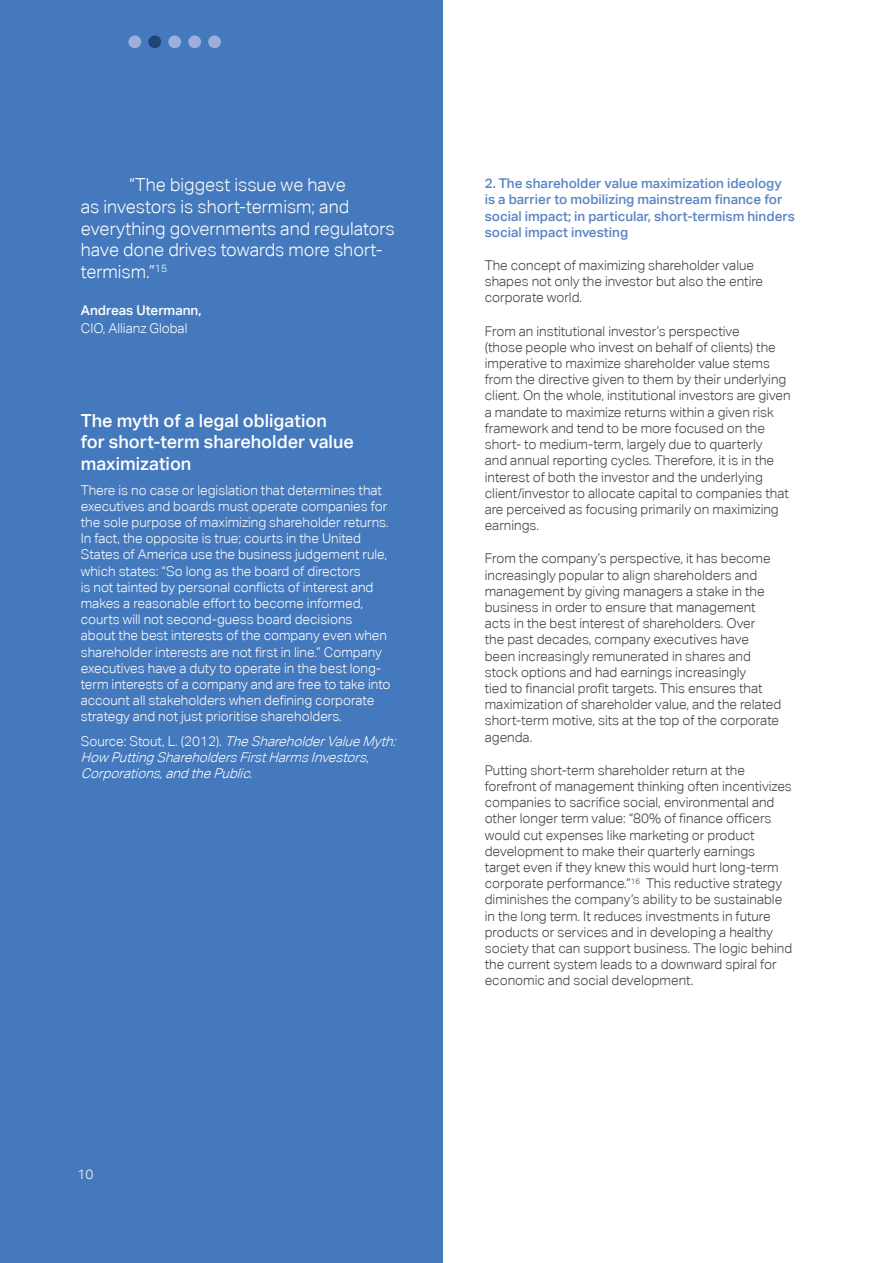
<style>
.page{position:relative;width:893px;height:1263px;background:#fff}
.page>*{position:absolute;margin:0;border:0;box-sizing:border-box;transform-origin:0 0}
.t1{font:300 18px/21.6px "Aktiv Grotesk";color:#fff}
.t2{font:500 18px/21.6px "Aktiv Grotesk";color:#fff}
.t3{font:300 13.5px/16.2px "Aktiv Grotesk";color:#414042}
.t4{font:300 13.5px/16.2px "Aktiv Grotesk";color:#fff}
.t5{font:500 13.5px/16.2px "Aktiv Grotesk";color:#5a85c4}
.t6{font:italic 300 13.5px/16.2px "Aktiv Grotesk";color:#fff}
.t7{font:500 13.5px "Aktiv Grotesk";color:#fff}
.s1{font-style:normal}
</style>
<div class="page">
<div style="left:0;top:0;width:442px;height:1263px;background:#4579bd"></div>
<div style="left:128px;top:35px;width:13px;height:13px;background:#9bafda;border-radius:50%"></div>
<div style="left:148px;top:35px;width:13px;height:13px;background:#1e4574;border-radius:50%"></div>
<div style="left:168px;top:35px;width:13px;height:13px;background:#9bafda;border-radius:50%"></div>
<div style="left:188px;top:35px;width:13px;height:13px;background:#9bafda;border-radius:50%"></div>
<div style="left:208px;top:35px;width:13px;height:13px;background:#9bafda;border-radius:50%"></div>
<p class="t1" style="left:81px;top:174px;width:315px;text-indent:48px">“The biggest issue we have<br>as investors is short-termism; and everything governments and regulators have done drives towards more short&shy;termism.”<sup>15</sup></p>
<p class="t7" style="left:81px;top:302px;width:122px">Andreas Utermann,</p>
<p class="t4" style="left:81px;top:320px;width:108px">CIO, Allianz Global</p>
<p class="t2" style="left:81px;top:409px;width:275px">The myth of a legal obligation for short-term shareholder value maximization</p>
<p class="t4" style="left:81px;top:482px;width:311px">There is no case or legislation that determines that executives and boards must operate companies for the sole purpose of maximizing shareholder returns.<br>In fact, the opposite is true; courts in the United States of America use the business judgement rule, which states: “So long as the board of directors<br>is not tainted by personal conflicts of interest and makes a reasonable effort to become informed, courts will not second-guess board decisions about the best interests of the company even when shareholder interests are not first in line.” Company executives have a duty to operate in the best long&shy;term interests of a company and are free to take into account all stakeholders when defining corporate strategy and not just prioritise shareholders.</p>
<p class="t6" style="left:81px;top:733px;width:320px"><span class="s1">Source: Stout, L. (2012).</span> TheShareholderValueMyth:<br>How Putting Shareholders First Harms Investors<span class="s1">,<br></span>Corporations, and the Public.</p>
<p class="t4" style="left:77px;top:1166px;width:17px">10</p>
<p class="t5" style="left:485px;top:175px;width:312px">2. The shareholder value maximization ideology is a barrier to mobilizing mainstream finance for social impact; in particular, short-termism hinders social impact investing</p>
<p class="t3" style="left:485px;top:257px;width:280px">The concept of maximizing shareholder value shapes not only the investor but also the entire corporate world.</p>
<p class="t3" style="left:485px;top:323px;width:307px">From an institutional investor’s perspective<br>(those people who invest on behalf of clients) the imperative to maximize shareholder value stems from the directive given to them by their underlying client. On the whole, institutional investors are given a mandate to maximize returns within a given risk framework and tend to be more focused on the short- to medium-term, largely due to quarterly<br>and annual reporting cycles. Therefore, it is in the interest of both the investor and the underlying client/investor to allocate capital to companies that are perceived as focusing primarily on maximizing earnings.</p>
<p class="t3" style="left:485px;top:550px;width:298px">From the company’s perspective, it has become increasingly popular to align shareholders and management by giving managers a stake in the business in order to ensure that management acts in the best interest of shareholders. Over<br>the past decades, company executives have been increasingly remunerated in shares and stock options and had earnings increasingly<br>tied to financial profit targets. This ensures that maximization of shareholder value, and the related short-term motive, sits at the top of the corporate agenda.</p>
<p class="t3" style="left:485px;top:762px;width:309px">Putting short-term shareholder return at the forefront of management thinking often incentivizes companies to sacrifice social, environmental and other longer term value: “80% of finance officers would cut expenses like marketing or product development to make their quarterly earnings target even if they knew this would hurt long-term corporate performance.”<sup>16</sup> This reductive strategy diminishes the company’s ability to be sustainable in the long term. It reduces investments in future products or services and in developing a healthy society that can support business. The logic behind the current system leads to a downward spiral for economic and social development.</p>
</div>
